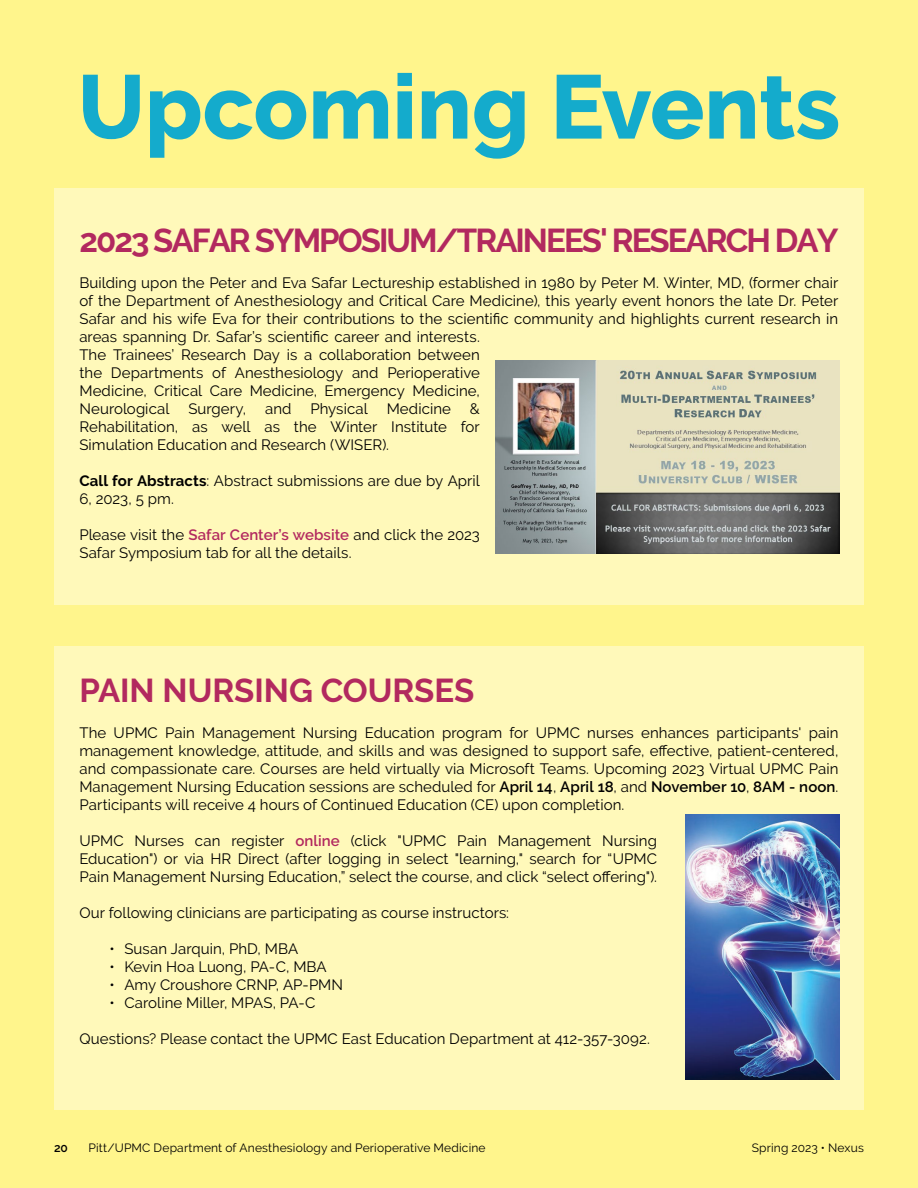
<style>
.page{position:relative;width:918px;height:1188px;background:#fff58c}
.page>*{position:absolute;margin:0;border:0;box-sizing:border-box;transform-origin:0 0}
.t1{font:800 90px "Raleway";color:#14abcc}
.t2{font:700 33px "Raleway";letter-spacing:-.06em;color:#b2295f}
.t3{font:700 33px "Raleway";color:#b2295f}
.t4{font:15px/18px "Raleway";letter-spacing:.005em;color:#000;text-align:justify}
.t5{font:12px "Raleway";letter-spacing:.015em;color:#000}
.t6{font:600 12px "Raleway";color:#000}
.s1{font-weight:700}
.s2{font-weight:600;color:#b2295f}
.s3{font-weight:600}
</style>
<div class="page">
<div style="left:54px;top:188px;width:810px;height:416px;background:#fff9ba"></div>
<div style="left:54px;top:647px;width:810px;height:463px;background:#fff9ba"></div>
<img style="left:495px;top:360px;width:344px;height:194px">
<img style="left:686px;top:814px;width:153px;height:265px">
<h1 class="t1" style="left:78px;top:56px;width:764px">Upcoming Events</h1>
<h2 class="t2" style="left:80px;top:222px;width:761px">2023 SAFAR SYMPOSIUM/TRAINEES' RESEARCH DAY</h2>
<p class="t4" style="left:79px;top:274px;width:761px;text-align:left">Building upon the Peter and Eva Safar Lectureship established in 1980 by Peter M. Winter, MD, (former chair of the Department of Anesthesiology and Critical Care Medicine), this yearly event honors the late Dr. Peter Safar and his wife Eva for their contributions to the scientific community and highlights current research in areas spanning Dr. Safar’s scientific career and interests.<br>The Trainees’ Research Day is a collaboration between<br>the Departments of Anesthesiology and Perioperative<br>Medicine, Critical Care Medicine, Emergency Medicine,<br>Neurological</p>
<p class="t4" style="left:188px;top:400px;width:59px">Surgery,</p>
<p class="t4" style="left:265px;top:400px;width:28px">and</p>
<p class="t4" style="left:311px;top:400px;width:59px">Physical</p>
<p class="t4" style="left:387px;top:400px;width:66px">Medicine</p>
<p class="t4" style="left:79px;top:400px;width:402px;text-indent:391px">&amp; Rehabilitation, as well as the Winter Institute for Simulation Education and Research (WISER).</p>
<p class="t4" style="left:79px;top:472px;width:402px"><span class="s1">Call for Abstracts</span>: Abstract submissions are due by April<br>6, 2023, 5 pm.</p>
<p class="t4" style="left:79px;top:526px;width:402px">Please visit the <span class="s2">Safar Center’s website</span> and click the 2023<br>Safar Symposium tab for all the details.</p>
<h2 class="t3" style="left:80px;top:672px;width:397px">PAIN NURSING COURSES</h2>
<p class="t4" style="left:79px;top:724px;width:761px">The UPMC Pain Management Nursing Education program for UPMC nurses enhances participants' pain management knowledge, attitude, and skills and was designed to support safe, effective, patient-centered, and compassionate care. Courses are held virtually via Microsoft Teams. Upcoming 2023 Virtual UPMC Pain Management Nursing Education sessions are scheduled for <span class="s3">April 14</span>, <span class="s3">April 18</span>, and <span class="s3">November 10</span>, <span class="s3">8AM - noon</span>.<br>Participants will receive 4 hours of Continued Education (CE) upon completion.</p>
<p class="t4" style="left:79px;top:832px;width:579px">UPMC Nurses can register <span class="s2">online</span> (click "UPMC Pain Management Nursing Education") or via HR Direct (after logging in select "learning," search for “UPMC Pain Management Nursing Education,” select the course, and click “select offering").</p>
<p class="t4" style="left:79px;top:904px;width:431px">Our following clinicians are participating as course instructors:</p>
<p class="t4" style="left:109px;top:940px;width:190px">• Susan Jarquin, PhD, MBA</p>
<p class="t4" style="left:109px;top:958px;width:219px">• Kevin Hoa Luong, PA-C, MBA</p>
<p class="t4" style="left:109px;top:976px;width:235px">• Amy Croushore CRNP, AP-PMN</p>
<p class="t4" style="left:109px;top:994px;width:208px">• Caroline Miller, MPAS, PA-C</p>
<p class="t4" style="left:79px;top:1030px;width:572px">Questions? Please contact the UPMC East Education Department at 412-357-3092.</p>
<p class="t6" style="left:54px;top:1141px;width:15px">20</p>
<p class="t5" style="left:88px;top:1141px;width:399px">Pitt/UPMC Department of Anesthesiology and Perioperative Medicine</p>
<p class="t5" style="left:752px;top:1141px;width:114px">Spring 2023 • Nexus</p>
</div>
